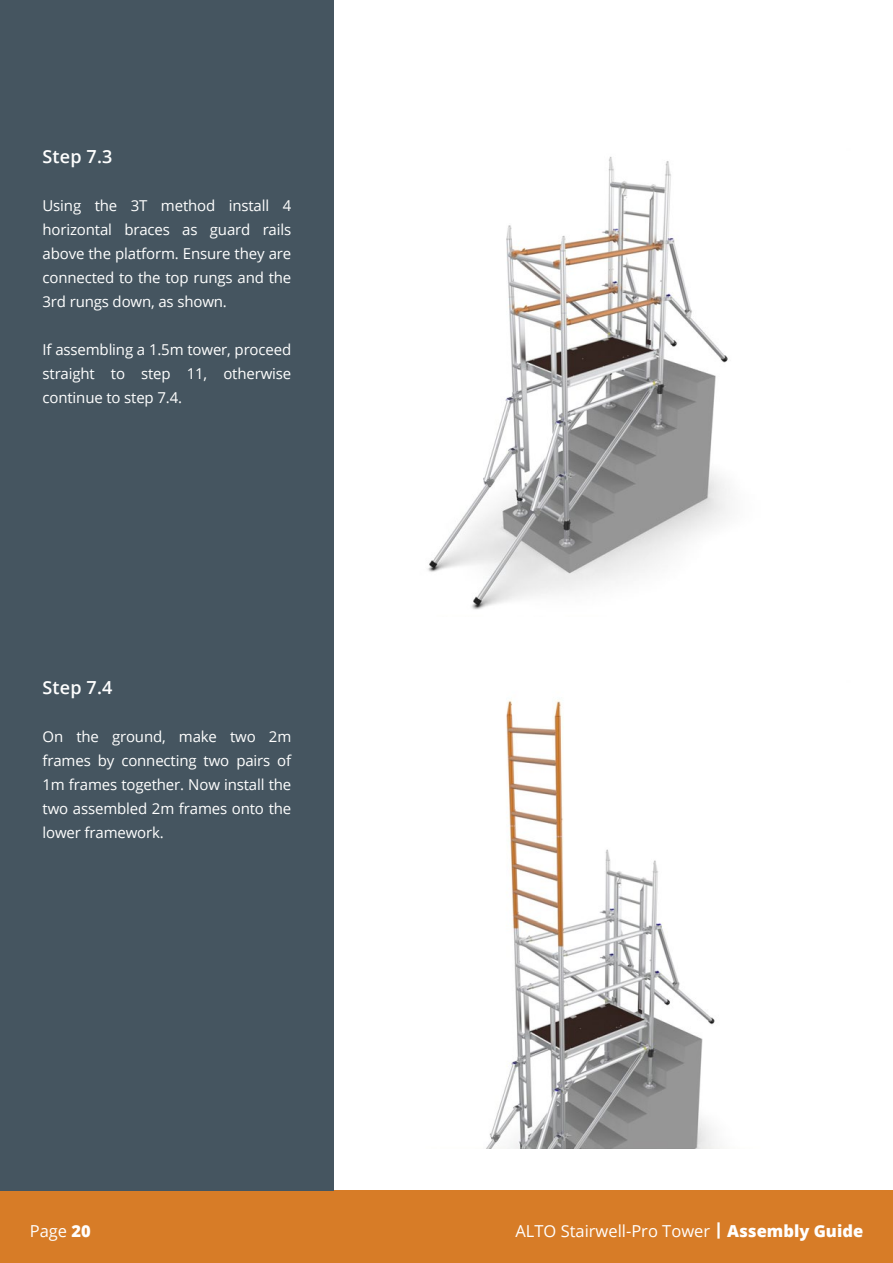
<style>
.page{position:relative;width:893px;height:1263px;background:#fff}
.page>*{position:absolute;margin:0;border:0;box-sizing:border-box;transform-origin:0 0}
.t1{font:600 18px "Open Sans";letter-spacing:.01em;color:#fff}
.t2{font:16.5px "Open Sans";color:#fff}
.t3{font:15px/24px "Open Sans";letter-spacing:-.01em;color:#fff;text-align:justify}
.s1{font-weight:800}
</style>
<div class="page">
<img style="left:428px;top:156px;width:300px;height:454px">
<img style="left:486px;top:700px;width:236px;height:448px">
<div style="left:0;top:1191px;width:893px;height:72px;background:#d77c27"></div>
<div style="left:0;top:0;width:334px;height:1191px;background:#455560"></div>
<p class="t1" style="left:43px;top:144px;width:72px">Step 7.3</p>
<p class="t3" style="left:43px;top:193px;width:250px">Using the 3T method install 4 horizontal braces as guard rails above the platform. Ensure they are connected to the top rungs and the 3rd rungs down, as shown.</p>
<p class="t3" style="left:43px;top:337px;width:250px">If assembling a 1.5m tower, proceed straight to step 11, otherwise continue to step 7.4.</p>
<p class="t1" style="left:43px;top:675px;width:72px">Step 7.4</p>
<p class="t3" style="left:43px;top:724px;width:250px">On the ground, make two 2m frames by connecting two pairs of 1m frames together. Now install the two assembled 2m frames onto the lower framework.</p>
<p class="t2" style="left:30px;top:1219px;width:63px">Page <span class="s1">20</span></p>
<p class="t2" style="left:515px;top:1219px;width:349px">ALTO Stairwell-Pro Tower <span class="s1">| Assembly Guide</span></p>
</div>
